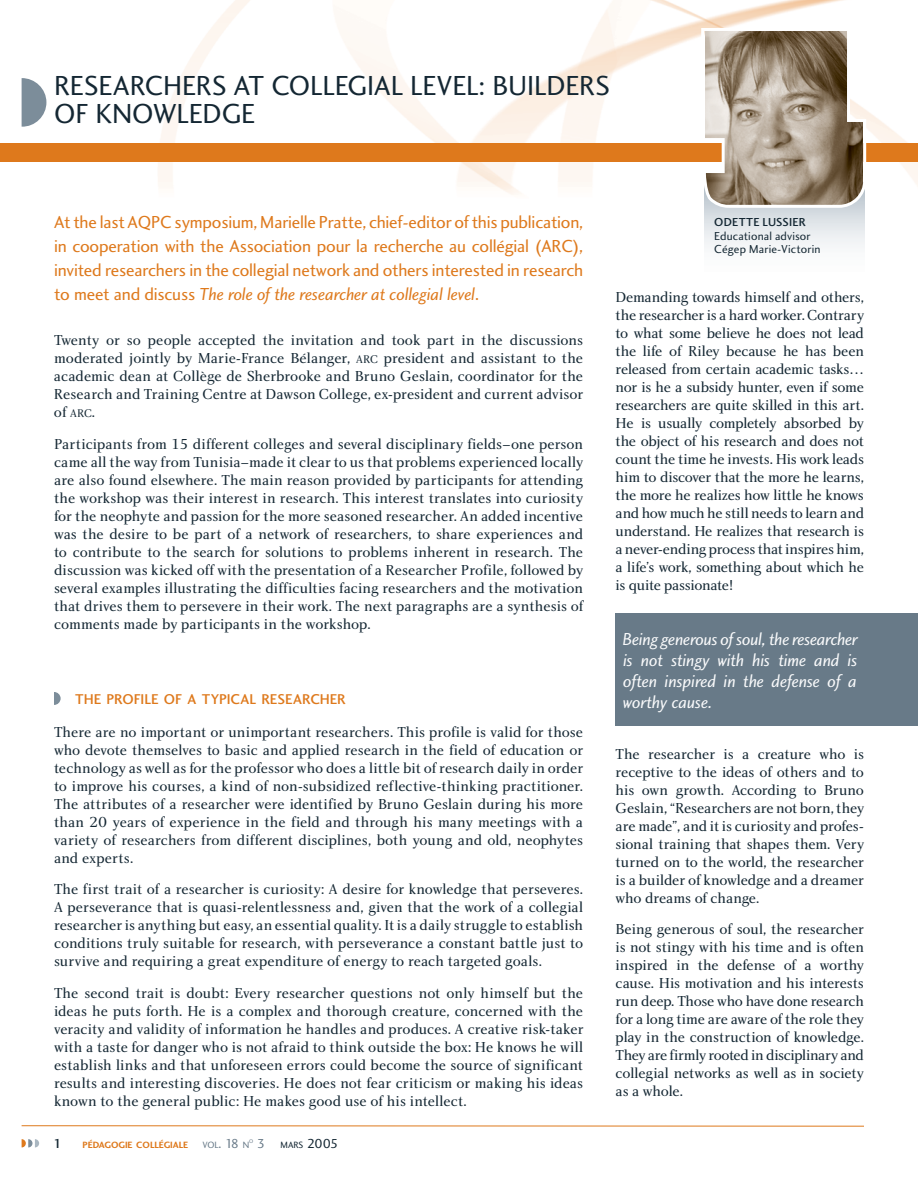
<style>
.page{position:relative;width:918px;height:1188px;background:#fff}
.page>*{position:absolute;margin:0;border:0;box-sizing:border-box;transform-origin:0 0}
.t1{font:28.5px/28.5px "Charlotte Sans Book Plain";color:#142733}
.t2{font:18px/24px "Charlotte Sans Book Plain";letter-spacing:-.01em;color:#de791c;text-align:justify}
.t3{font:18px/21px "Charlotte Sans Book Italic Plain";letter-spacing:-.015em;color:#f9fafb;text-align:justify}
.t4{font:18px "Charlotte Sans Book Italic Plain";letter-spacing:-.01em;color:#de791c}
.t5{font:15px/18px "Charlotte Book Plain";letter-spacing:-.005em;color:#142733;text-align:justify}
.t6{font:14.7px "Charlotte Sans Medium Plain";letter-spacing:.005em;color:#de791c}
.t7{font:13.5px "Charlotte Sans Medium Plain";color:#142733}
.t8{font:12px/13.5px "Charlotte Sans Book Plain";letter-spacing:.015em;color:#142733}
.t9{font:12px "Charlotte Sans Medium Plain";letter-spacing:.015em;color:#142733}
.t10{font:9.45px "Charlotte Sans Bold Plain";color:#de791c}
.t11{font:9.45px "Charlotte Sans Book Plain";color:#142733}
.t12{font:9.45px "Charlotte Sans Book Plain";color:#687a88}
.t13{font:5.55px "Charlotte Sans Book Plain";color:#687a88}
.s1{font-family:"Charlotte Sans Book Plain"}
.s2{font-size:11.55px}
.s3{font-size:13.5px}
.s4{font-size:13.5px;color:#687a88}
</style>
<div class="page">
<img style="left:0;top:0;width:918px;height:195px">
<svg style="left:704px;top:209px;width:161px;height:38px"></svg>
<svg style="left:22px;top:78px;width:24px;height:49px"></svg>
<div style="left:0;top:144px;width:918px;height:18px;background:#de791c"></div>
<svg style="left:700px;top:26px;width:168px;height:183px"></svg>
<hr style="left:22px;top:1125px;width:842px;height:2px;background:#de791c">
<svg style="left:22px;top:1139px;width:17px;height:9px"></svg>
<div style="left:616px;top:614px;width:302px;height:112px;background:#687a88"></div>
<svg style="left:54px;top:692px;width:7px;height:13px"></svg>
<h1 class="t1" style="left:54px;top:74px;width:558px">RESEARCHERS AT COLLEGIAL LEVEL: BUILDERS<br>OF KNOWLEDGE</h1>
<p class="t2" style="left:54px;top:212px;width:531px">At the last AQPC symposium, Marielle Pratte, chief-editor of this publication, in cooperation with the Association pour la recherche au collégial (ARC), invited researchers in the collegial network and others interested in research</p>
<p class="t4" style="left:54px;top:287px;width:426px"><span class="s1">to meet and discuss</span> The role of the researcher at collegial level<span class="s1">.</span></p>
<p class="t5" style="left:54px;top:332px;width:531px">Twenty or so people accepted the invitation and took part in the discussions moderated jointly by Marie-France Bélanger, <span class="s2">ARC</span> president and assistant to the academic dean at Collège de Sherbrooke and Bruno Geslain, coordinator for the Research and Training Centre at Dawson College, ex-president and current advisor of <span class="s2">ARC</span>.</p>
<p class="t5" style="left:54px;top:436px;width:531px">Participants from 15 different colleges and several disciplinary fields–one person came all the way from Tunisia–made it clear to us that problems experienced locally are also found elsewhere. The main reason provided by participants for attending the workshop was their interest in research. This interest translates into curiosity for the neophyte and passion for the more seasoned researcher. An added incentive was the desire to be part of a network of researchers, to share experiences and to contribute to the search for solutions to problems inherent in research. The discussion was kicked off with the presentation of a Researcher Profile, followed by several examples illustrating the difficulties facing researchers and the motivation that drives them to persevere in their work. The next paragraphs are a synthesis of comments made by participants in the workshop.</p>
<p class="t9" style="left:714px;top:217px;width:93px">ODETTE LUSSIER</p>
<p class="t8" style="left:714px;top:230px;width:108px">Educational advisor<br>Cégep Marie-Victorin</p>
<p class="t5" style="left:616px;top:289px;width:250px">Demanding towards himself and others, the researcher is a hard worker. Contrary to what some believe he does not lead the life of Riley because he has been released from certain academic tasks… nor is he a subsidy hunter, even if some researchers are quite skilled in this art.<br>He is usually completely absorbed by the object of his research and does not count the time he invests. His work leads him to discover that the more he learns, the more he realizes how little he knows and how much he still needs to learn and understand. He realizes that research is a never-ending process that inspires him, a life’s work, something about which he is quite passionate!</p>
<p class="t3" style="left:623px;top:630px;width:237px">Being generous of soul, the researcher is not stingy with his time and is often inspired in the defense of a</p>
<p class="t6" style="left:75px;top:693px;width:272px">THE PROFILE OF A TYPICAL RESEARCHER</p>
<p class="t3" style="left:623px;top:693px;width:91px">worthy cause.</p>
<p class="t5" style="left:54px;top:724px;width:531px">There are no important or unimportant researchers. This profile is valid for those who devote themselves to basic and applied research in the field of education or technology as well as for the professor who does a little bit of research daily in order to improve his courses, a kind of non-subsidized reflective-thinking practitioner.<br>The attributes of a researcher were identified by Bruno Geslain during his more than 20 years of experience in the field and through his many meetings with a variety of researchers from different disciplines, both young and old, neophytes and experts.</p>
<p class="t5" style="left:54px;top:882px;width:531px">The first trait of a researcher is curiosity: A desire for knowledge that perseveres.<br>A perseverance that is quasi-relentlessness and, given that the work of a collegial researcher is anything but easy, an essential quality. It is a daily struggle to establish conditions truly suitable for research, with perseverance a constant battle just to survive and requiring a great expenditure of energy to reach targeted goals.</p>
<p class="t5" style="left:54px;top:985px;width:531px">The second trait is doubt: Every researcher questions not only himself but the ideas he puts forth. He is a complex and thorough creature, concerned with the veracity and validity of information he handles and produces. A creative risk-taker with a taste for danger who is not afraid to think outside the box: He knows he will establish links and that unforeseen errors could become the source of significant results and interesting discoveries. He does not fear criticism or making his ideas known to the general public: He makes good use of his intellect.</p>
<p class="t7" style="left:54px;top:1138px;width:10px">1</p>
<p class="t10" style="left:82px;top:1141px;width:107px">PÉDAGOGIE COLLÉGIALE</p>
<p class="t12" style="left:202px;top:1141px;width:48px">VOL<span class="s3">. 18</span> N</p>
<p class="t13" style="left:249px;top:1139px;width:6px">O</p>
<p class="t11" style="left:257px;top:1141px;width:83px"><span class="s4">3</span> MARS <span class="s3">2005</span></p>
<p class="t5" style="left:616px;top:746px;width:250px">The researcher is a creature who is receptive to the ideas of others and to his own growth. According to Bruno Geslain, “Researchers are not born, they are made”, and it is curiosity and profes&shy;sional training that shapes them. Very turned on to the world, the researcher is a builder of knowledge and a dreamer who dreams of change.</p>
<p class="t5" style="left:616px;top:922px;width:250px">Being generous of soul, the researcher is not stingy with his time and is often inspired in the defense of a worthy cause. His motivation and his interests run deep. Those who have done research for a long time are aware of the role they play in the construction of knowledge.<br>They are firmly rooted in disciplinary and collegial networks as well as in society as a whole.</p>
</div>
